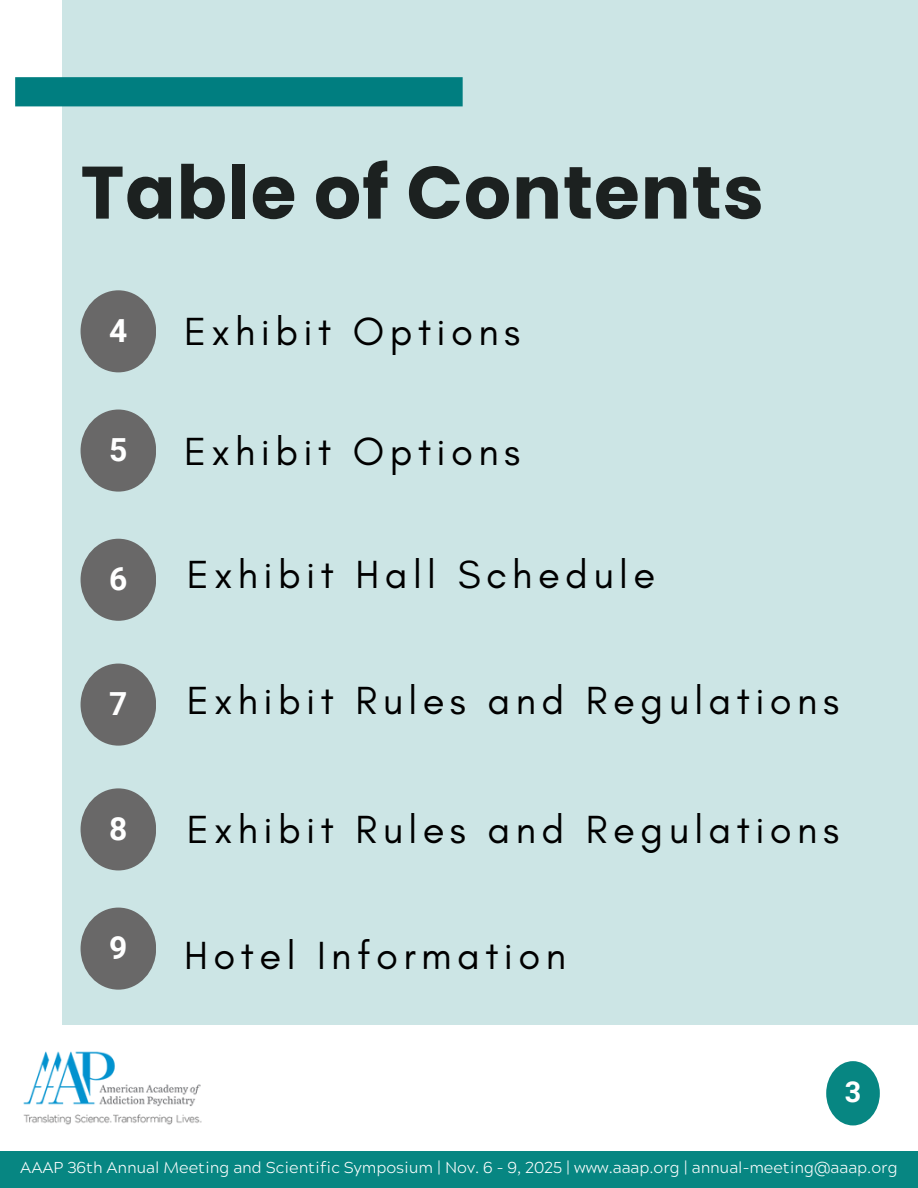
<style>
.page{position:relative;width:918px;height:1188px;background:#fff}
.page>*{position:absolute;margin:0;border:0;box-sizing:border-box;transform-origin:0 0}
.t1{font:700 74.1px "Poppins";letter-spacing:.015em;color:#1c2120}
.t2{font:40.05px "Glacial Indifference";letter-spacing:.135em;color:#000}
.t3{font:700 31.8px "Roboto";color:#fff}
.t4{font:700 28.8px "Roboto";color:#fff}
.t5{font:300 15.75px "Acherus Grotesque";color:#fff}
</style>
<div class="page">
<div style="left:62px;top:0;width:856px;height:1024px;background:#cce5e5"></div>
<div style="left:15px;top:77px;width:448px;height:29px;background:#007e80"></div>
<img style="left:23px;top:1051px;width:179px;height:74px">
<div style="left:826px;top:1061px;width:54px;height:64px;background:#078682;border-radius:50%"></div>
<div style="left:0;top:1152px;width:918px;height:36px;background:#078682"></div>
<div style="left:81px;top:290px;width:75px;height:82px;background:#696868;border-radius:50%"></div>
<div style="left:81px;top:539px;width:75px;height:82px;background:#696868;border-radius:50%"></div>
<div style="left:81px;top:664px;width:75px;height:82px;background:#696868;border-radius:50%"></div>
<div style="left:81px;top:788px;width:75px;height:82px;background:#696868;border-radius:50%"></div>
<div style="left:81px;top:908px;width:75px;height:82px;background:#696868;border-radius:50%"></div>
<div style="left:81px;top:410px;width:75px;height:82px;background:#696868;border-radius:50%"></div>
<h1 class="t1" style="left:81px;top:141px;width:685px">Table of Contents</h1>
<p class="t3" style="left:109px;top:313px;width:20px">4</p>
<h2 class="t2" style="left:184px;top:307px;width:338px">Exhibit Options</h2>
<p class="t3" style="left:109px;top:432px;width:20px">5</p>
<p class="t2" style="left:184px;top:427px;width:338px">Exhibit Options</p>
<h2 class="t3" style="left:109px;top:561px;width:20px">6</h2>
<p class="t3" style="left:109px;top:686px;width:20px">7</p>
<h2 class="t3" style="left:109px;top:811px;width:20px">8</h2>
<p class="t3" style="left:109px;top:930px;width:20px">9</p>
<p class="t2" style="left:187px;top:550px;width:470px">Exhibit Hall Schedule</p>
<h2 class="t2" style="left:187px;top:676px;width:654px">Exhibit Rules and Regulations</h2>
<p class="t2" style="left:187px;top:805px;width:654px">Exhibit Rules and Regulations</p>
<h2 class="t2" style="left:184px;top:931px;width:384px">Hotel Information</h2>
<p class="t4" style="left:845px;top:1075px;width:18px">3</p>
<h2 class="t5" style="left:20px;top:1161px;width:879px">AAAP 36th Annual Meeting and Scientific Symposium | Nov. 6 - 9, 2025 | www.aaap.org | annual-meeting@aaap.org</h2>
</div>
